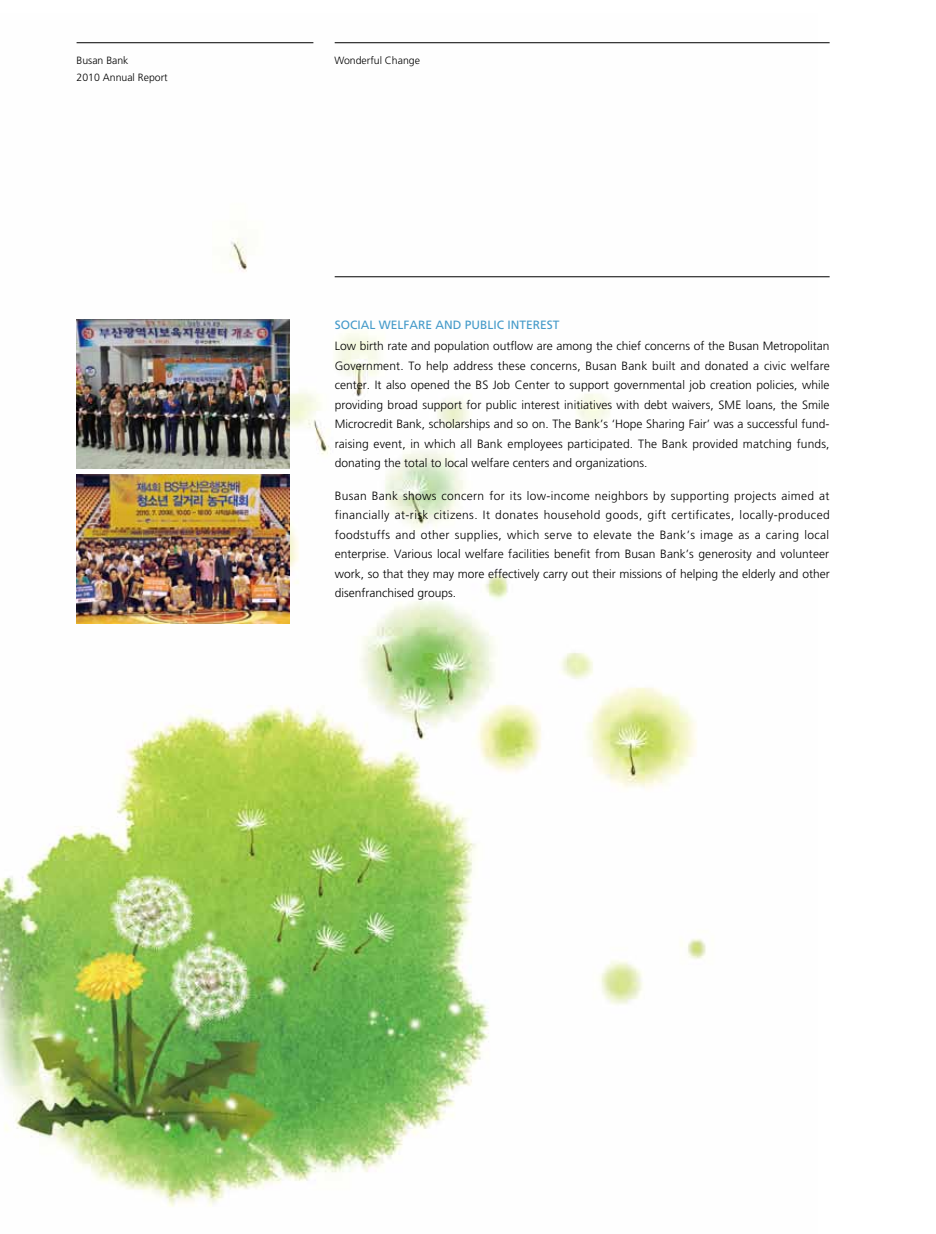
<style>
.page{position:relative;width:936px;height:1234px;background:#fff}
.page>*{position:absolute;margin:0;border:0;box-sizing:border-box;transform-origin:0 0}
.t1{font:300 12px/19.5px "Frutiger";color:#000;text-align:justify}
.t2{font:12px "Frutiger";color:#449ac9}
.t3{font:300 10.5px/16.5px "Frutiger";color:#000}
</style>
<div class="page">
<img style="left:0;top:42px;width:817px;height:1165px">
<img style="left:77px;top:474px;width:212px;height:149px">
<img style="left:77px;top:319px;width:212px;height:149px">
<hr style="left:334px;top:276px;width:495px;height:1px;background:#000">
<hr style="left:77px;top:42px;width:236px;height:1px;background:#000">
<hr style="left:334px;top:42px;width:495px;height:1px;background:#000">
<p class="t3" style="left:77px;top:52px;width:93px">Busan Bank<br>2010 Annual Report</p>
<p class="t3" style="left:334px;top:52px;width:87px">Wonderful Change</p>
<p class="t2" style="left:334px;top:318px;width:9px">SOC</p>
<p class="t2" style="left:357px;top:318px;width:204px">IAL WE LFARE AND PUB LIC INTE REST</p>
<p class="t1" style="left:334px;top:336px;width:496px">Low birth rate and population outflow are among the chief concerns of the Busan Metropolitan Government. To help address these concerns, Busan Bank built and donated a civic welfare center. It also opened the BS Job Center to support governmental job creation policies, while providing broad support for public interest initiatives with debt waivers, SME loans, the Smile Microcredit Bank, scholarships and so on. The Bank’s ‘Hope Sharing Fair’ was a successful fund&shy;raising event, in which all Bank employees participated. The Bank provided matching funds, donating the total to local welfare centers and organizations.</p>
<p class="t1" style="left:334px;top:486px;width:496px">Busan Bank shows concern for its low-income neighbors by supporting projects aimed at financially at-risk citizens. It donates household goods, gift certificates, locally-produced foodstuffs and other supplies, which serve to elevate the Bank’s image as a caring local enterprise. Various local welfare facilities benefit from Busan Bank’s generosity and volunteer work, so that they may more effectively carry out their missions of helping the elderly and other disenfranchised groups.</p>
</div>
